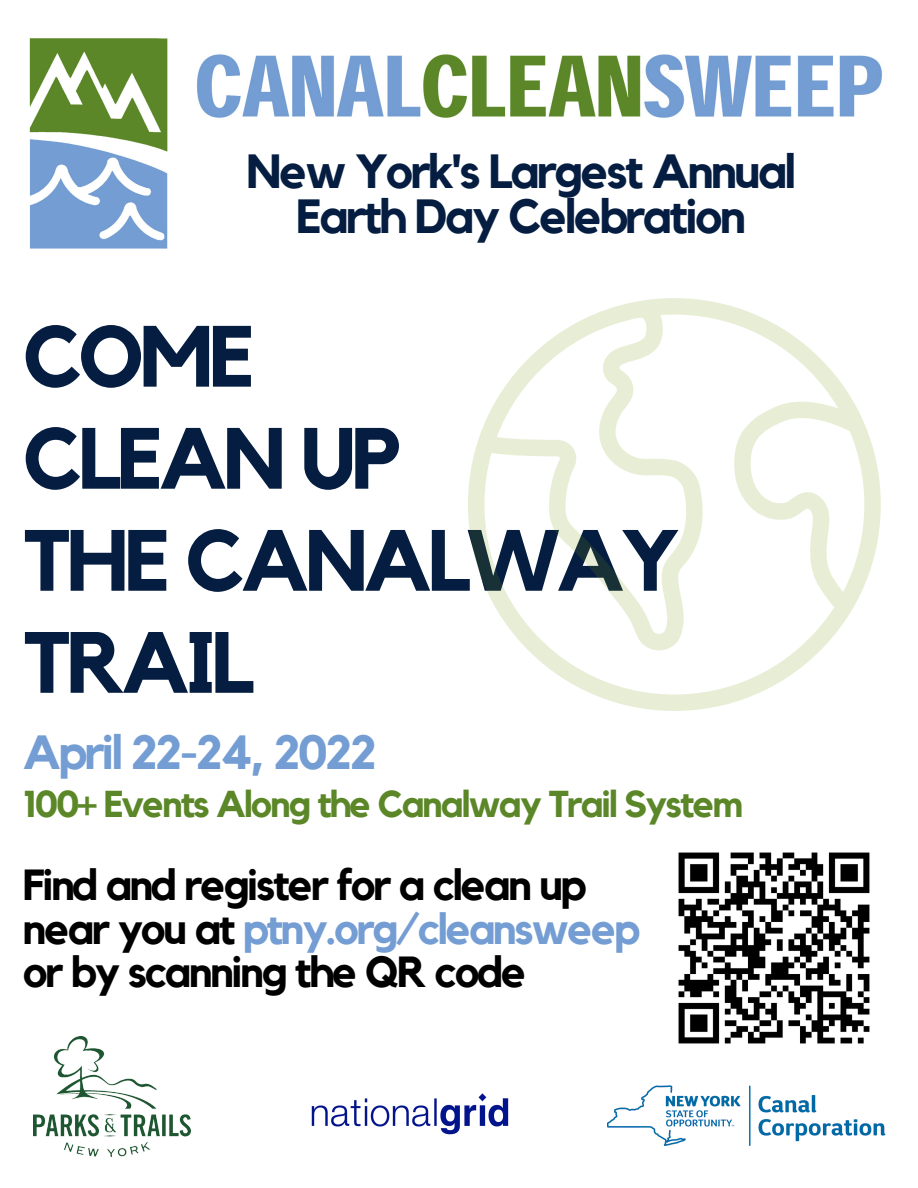
<style>
.page{position:relative;width:918px;height:1188px;background:#fff}
.page>*{position:absolute;margin:0;border:0;box-sizing:border-box;transform-origin:0 0}
.t1{font:700 85.8px "Kollektif";letter-spacing:-.05em;color:#051d40}
.t2{font:700 47.85px/45px "Kollektif";letter-spacing:-.05em;color:#051d40;text-align:center}
.t3{font:700 47.85px "Kollektif";letter-spacing:-.05em;color:#749dd3}
.t4{font:700 43.35px/43.8px "Kollektif";letter-spacing:-.05em;color:#000}
.t5{font:700 37.35px "Kollektif";letter-spacing:-.05em;color:#5b8728}
.s1{color:#749dd3}
</style>
<div class="page">
<img style="left:197px;top:54px;width:685px;height:64px">
<img style="left:29px;top:38px;width:139px;height:211px">
<img style="left:678px;top:852px;width:192px;height:192px">
<img style="left:34px;top:1036px;width:156px;height:120px">
<img style="left:607px;top:1085px;width:279px;height:61px">
<svg style="left:468px;top:298px;width:413px;height:413px"></svg>
<img style="left:311px;top:1093px;width:198px;height:42px">
<p class="t2" style="left:247px;top:150px;width:551px">New York's Largest Annual<br>Earth Day Celebration</p>
<p class="t1" style="left:23px;top:317px;width:234px">COME</p>
<p class="t1" style="left:23px;top:419px;width:379px">CLEAN UP</p>
<p class="t1" style="left:23px;top:521px;width:659px">THE CANALWAY</p>
<p class="t1" style="left:23px;top:623px;width:233px">TRAIL</p>
<p class="t3" style="left:23px;top:730px;width:355px">April 22-24, 2022</p>
<p class="t5" style="left:23px;top:786px;width:722px">100+ Events Along the Canalway Trail System</p>
<p class="t4" style="left:23px;top:864px;width:619px">Find and register for a clean up near you at <span class="s1">ptny.org/cleansweep</span></p>
<p class="t4" style="left:23px;top:952px;width:505px">or by scanning the QR code</p>
</div>
